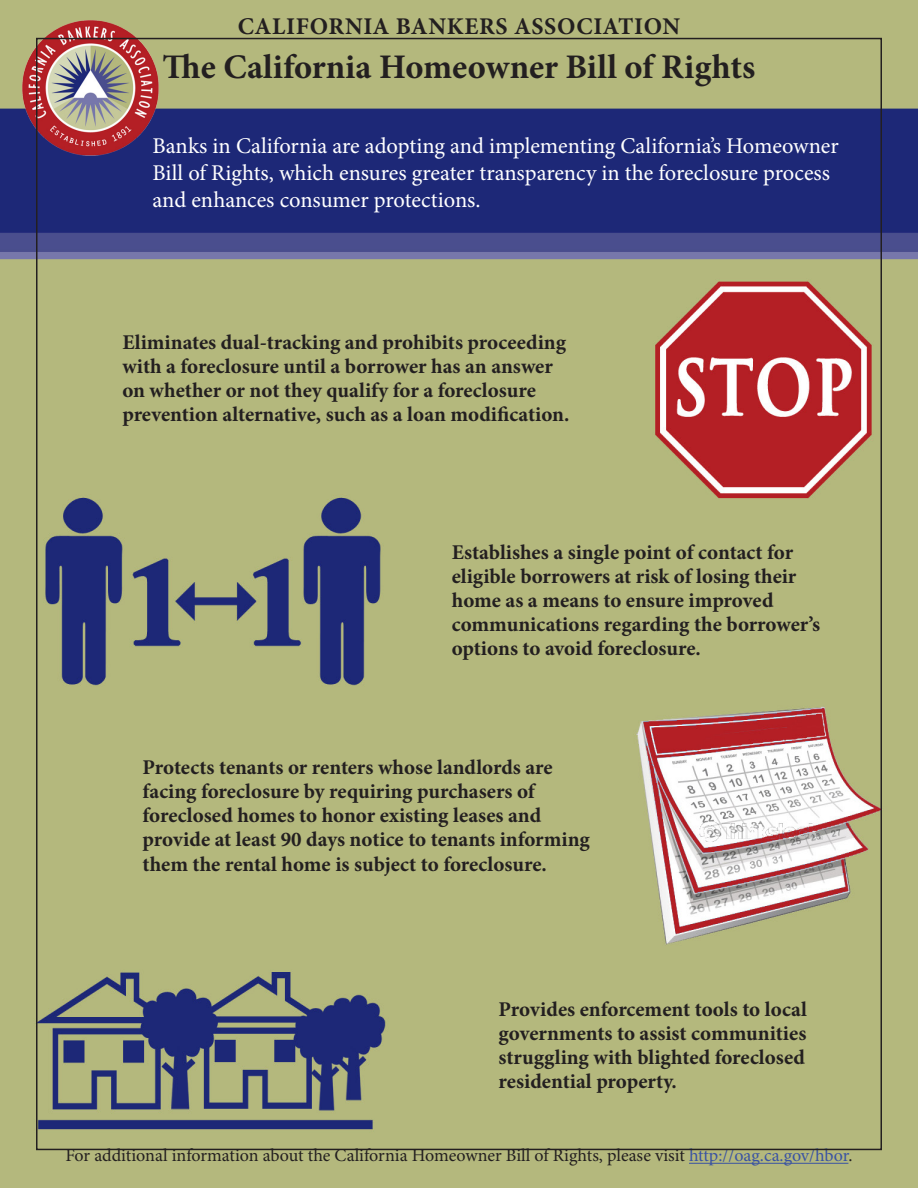
<style>
.page{position:relative;width:918px;height:1188px;background:#fff}
.page>*{position:absolute;margin:0;border:0;box-sizing:border-box;transform-origin:0 0}
.t1{font:700 34.5px "Minion Pro";color:#231f20}
.t2{font:700 24px "Minion Pro";letter-spacing:.03em;color:#231f20}
.t3{font:22.5px/27px "Minion Pro";color:#fff}
.t4{font:700 21px/24px "Minion Pro";color:#231f20}
.t5{font:18px "Minion Pro";color:#231f20}
.s1{color:#3a53a3}
</style>
<div class="page">
<img style="left:0;top:0;width:918px;height:1188px">
<hr style="left:689px;top:1163px;width:159px;height:1px;background:#3a53a3">
<img style="left:15px;top:17px;width:150px;height:148px">
<p class="t2" style="left:238px;top:10px;width:444px">CALIFORNIA BANKERS ASSOCIATION</p>
<p class="t1" style="left:163px;top:43px;width:594px">The California Homeowner Bill of Rights</p>
<p class="t3" style="left:153px;top:133px;width:688px">Banks in California are adopting and implementing California’s Homeowner<br>Bill of Rights, which ensures greater transparency in the foreclosure process and enhances consumer protections.</p>
<p class="t4" style="left:122px;top:330px;width:449px">Eliminates dual-tracking and prohibits proceeding with a foreclosure until a borrower has an answer on whether or not they qualify for a foreclosure prevention alternative, such as a loan modification.</p>
<p class="t4" style="left:452px;top:540px;width:343px">Establishes a single point of contact for</p>
<p class="t4" style="left:452px;top:564px;width:346px">eligible borrowers at risk of losing their home as a means to ensure improved</p>
<p class="t4" style="left:452px;top:612px;width:370px">communications regarding the borrower’s options to avoid foreclosure.</p>
<p class="t4" style="left:143px;top:755px;width:449px">Protects tenants or renters whose landlords are facing foreclosure by requiring purchasers of foreclosed homes to honor existing leases and provide at least 90 days notice to tenants informing them the rental home is subject to foreclosure.</p>
<p class="t4" style="left:499px;top:997px;width:310px;text-align:justify">Provides enforcement tools to local governments to assist communities struggling with blighted foreclosed residential property.</p>
<p class="t5" style="left:65px;top:1144px;width:789px">For additional information about the California Homeowner Bill of Rights, please visit <span class="s1">http://oag.ca.gov/hbor</span>.</p>
</div>
